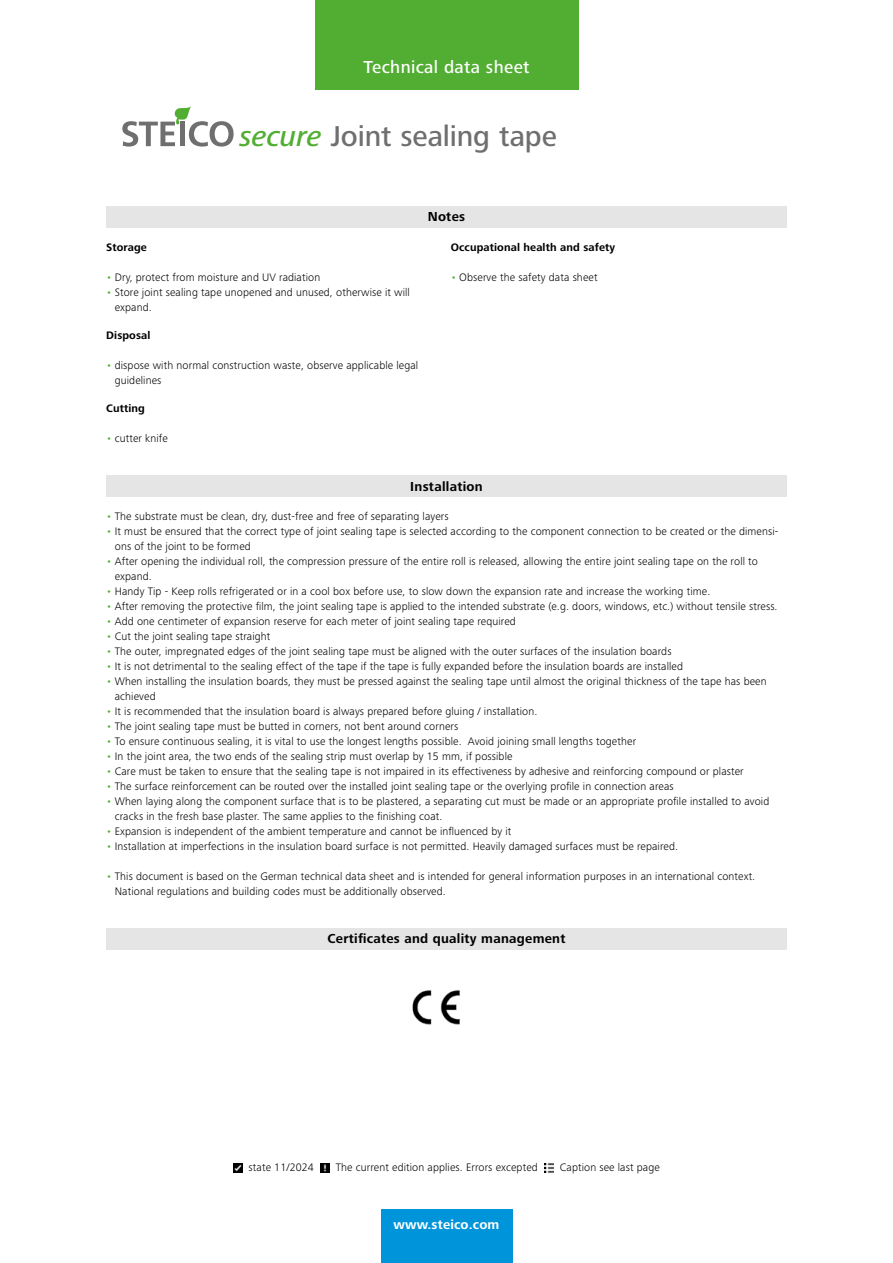
<style>
.page{position:relative;width:893px;height:1263px;background:#fff}
.page>*{position:absolute;margin:0;border:0;box-sizing:border-box;transform-origin:0 0}
.t1{font:500 29.7px "Frutiger Next LTW1 G";letter-spacing:-.005em;color:#706f6f}
.t2{font:500 18px "Frutiger Next LTW1 G";letter-spacing:.02em;color:#fff}
.t3{font:700 13.5px "Frutiger Next LTW1 G";letter-spacing:.02em;color:#000}
.t4{font:700 13.5px "Frutiger Next LTW1 G";letter-spacing:.01em;color:#fff}
.t5{font:300 11.25px/15px "Frutiger Next LTW1 G";letter-spacing:.01em;color:#000}
.t6{font:700 11.25px "Frutiger Next LTW1 G";letter-spacing:.01em;color:#000}
.s1{font-style:italic;color:#52ae32}
.s2{color:#52ae32}
</style>
<div class="page">
<svg style="left:122px;top:106px;width:112px;height:41px"></svg>
<div style="left:106px;top:206px;width:681px;height:21px;background:#e5e5e5"></div>
<div style="left:106px;top:476px;width:681px;height:21px;background:#e5e5e5"></div>
<div style="left:106px;top:929px;width:681px;height:21px;background:#e5e5e5"></div>
<img style="left:412px;top:990px;width:48px;height:35px">
<div style="left:315px;top:0;width:263px;height:89px;background:#52ae32"></div>
<div style="left:381px;top:1210px;width:131px;height:53px;background:#0095db"></div>
<svg style="left:233px;top:1163px;width:9px;height:9px"></svg>
<svg style="left:320px;top:1163px;width:10px;height:9px"></svg>
<svg style="left:544px;top:1163px;width:10px;height:9px"></svg>
<h2 class="t2" style="left:363px;top:56px;width:168px">Technical data sheet</h2>
<h1 class="t1" style="left:239px;top:119px;width:319px"><span class="s1">secure</span> Joint sealing tape</h1>
<p class="t6" style="left:106px;top:240px;width:42px">Storage</p>
<p class="t5" style="left:106px;top:269px;width:215px"><span class="s2">•</span> Dry, protect from moisture and UV radiation</p>
<p class="t5" style="left:115px;top:284px;width:297px;text-indent:-9px"><span class="s2">•</span> Store joint sealing tape unopened and unused, otherwise it will expand.</p>
<p class="t6" style="left:106px;top:329px;width:46px">Disposal</p>
<p class="t5" style="left:115px;top:358px;width:305px;text-indent:-9px"><span class="s2">•</span> dispose with normal construction waste, observe applicable legal guidelines</p>
<p class="t6" style="left:106px;top:402px;width:40px">Cutting</p>
<p class="t5" style="left:106px;top:431px;width:63px"><span class="s2">•</span> cutter knife</p>
<p class="t3" style="left:428px;top:209px;width:39px">Notes</p>
<p class="t6" style="left:451px;top:240px;width:166px">Occupational health and safety</p>
<p class="t5" style="left:451px;top:269px;width:148px"><span class="s2">•</span> Observe the safety data sheet</p>
<p class="t3" style="left:410px;top:478px;width:74px">Installation</p>
<p class="t5" style="left:106px;top:509px;width:344px"><span class="s2">•</span> The substrate must be clean, dry, dust-free and free of separating layers</p>
<p class="t5" style="left:115px;top:524px;width:665px;text-indent:-9px"><span class="s2">•</span> It must be ensured that the correct type of joint sealing tape is selected according to the component connection to be created or the dimensi&shy;ons of the joint to be formed</p>
<p class="t5" style="left:115px;top:554px;width:645px;text-indent:-9px"><span class="s2">•</span> After opening the individual roll, the compression pressure of the entire roll is released, allowing the entire joint sealing tape on the roll to expand.</p>
<p class="t5" style="left:106px;top:584px;width:605px"><span class="s2">•</span> Handy Tip - Keep rolls refrigerated or in a cool box before use, to slow down the expansion rate and increase the working time.</p>
<p class="t5" style="left:106px;top:599px;width:673px"><span class="s2">•</span> After removing the protective film, the joint sealing tape is applied to the intended substrate (e.g. doors, windows, etc.) without tensile stress.</p>
<p class="t5" style="left:106px;top:614px;width:411px"><span class="s2">•</span> Add one centimeter of expansion reserve for each meter of joint sealing tape required</p>
<p class="t5" style="left:106px;top:629px;width:166px"><span class="s2">•</span> Cut the joint sealing tape straight</p>
<p class="t5" style="left:106px;top:644px;width:567px"><span class="s2">•</span> The outer, impregnated edges of the joint sealing tape must be aligned with the outer surfaces of the insulation boards</p>
<p class="t5" style="left:106px;top:659px;width:578px"><span class="s2">•</span> It is not detrimental to the sealing effect of the tape if the tape is fully expanded before the insulation boards are installed</p>
<p class="t5" style="left:115px;top:674px;width:653px;text-indent:-9px"><span class="s2">•</span> When installing the insulation boards, they must be pressed against the sealing tape until almost the original thickness of the tape has been achieved</p>
<p class="t5" style="left:106px;top:704px;width:433px"><span class="s2">•</span> It is recommended that the insulation board is always prepared before gluing / installation.</p>
<p class="t5" style="left:106px;top:719px;width:354px"><span class="s2">•</span> The joint sealing tape must be butted in corners, not bent around corners</p>
<p class="t5" style="left:106px;top:734px;width:531px"><span class="s2">•</span> To ensure continuous sealing, it is vital to use the longest lengths possible. Avoid joining small lengths together</p>
<p class="t5" style="left:106px;top:749px;width:408px"><span class="s2">•</span> In the joint area, the two ends of the sealing strip must overlap by 15 mm, if possible</p>
<p class="t5" style="left:106px;top:764px;width:639px"><span class="s2">•</span> Care must be taken to ensure that the sealing tape is not impaired in its effectiveness by adhesive and reinforcing compound or plaster</p>
<p class="t5" style="left:106px;top:779px;width:569px"><span class="s2">•</span> The surface reinforcement can be routed over the installed joint sealing tape or the overlying profile in connection areas</p>
<p class="t5" style="left:115px;top:794px;width:656px;text-indent:-9px"><span class="s2">•</span> When laying along the component surface that is to be plastered, a separating cut must be made or an appropriate profile installed to avoid cracks in the fresh base plaster. The same applies to the finishing coat.</p>
<p class="t5" style="left:106px;top:824px;width:407px"><span class="s2">•</span> Expansion is independent of the ambient temperature and cannot be influenced by it</p>
<p class="t5" style="left:106px;top:839px;width:573px"><span class="s2">•</span> Installation at imperfections in the insulation board surface is not permitted. Heavily damaged surfaces must be repaired.</p>
<p class="t5" style="left:115px;top:869px;width:642px;text-indent:-9px"><span class="s2">•</span> This document is based on the German technical data sheet and is intended for general information purposes in an international context.<br>National regulations and building codes must be additionally observed.</p>
<p class="t3" style="left:327px;top:931px;width:240px">Certificates and quality management</p>
<p class="t5" style="left:249px;top:1160px;width:67px">state 11/2024</p>
<p class="t5" style="left:336px;top:1160px;width:204px">The current edition applies. Errors excepted</p>
<p class="t5" style="left:560px;top:1160px;width:101px">Caption see last page</p>
<p class="t4" style="left:394px;top:1217px;width:107px">www.steico.com</p>
</div>
